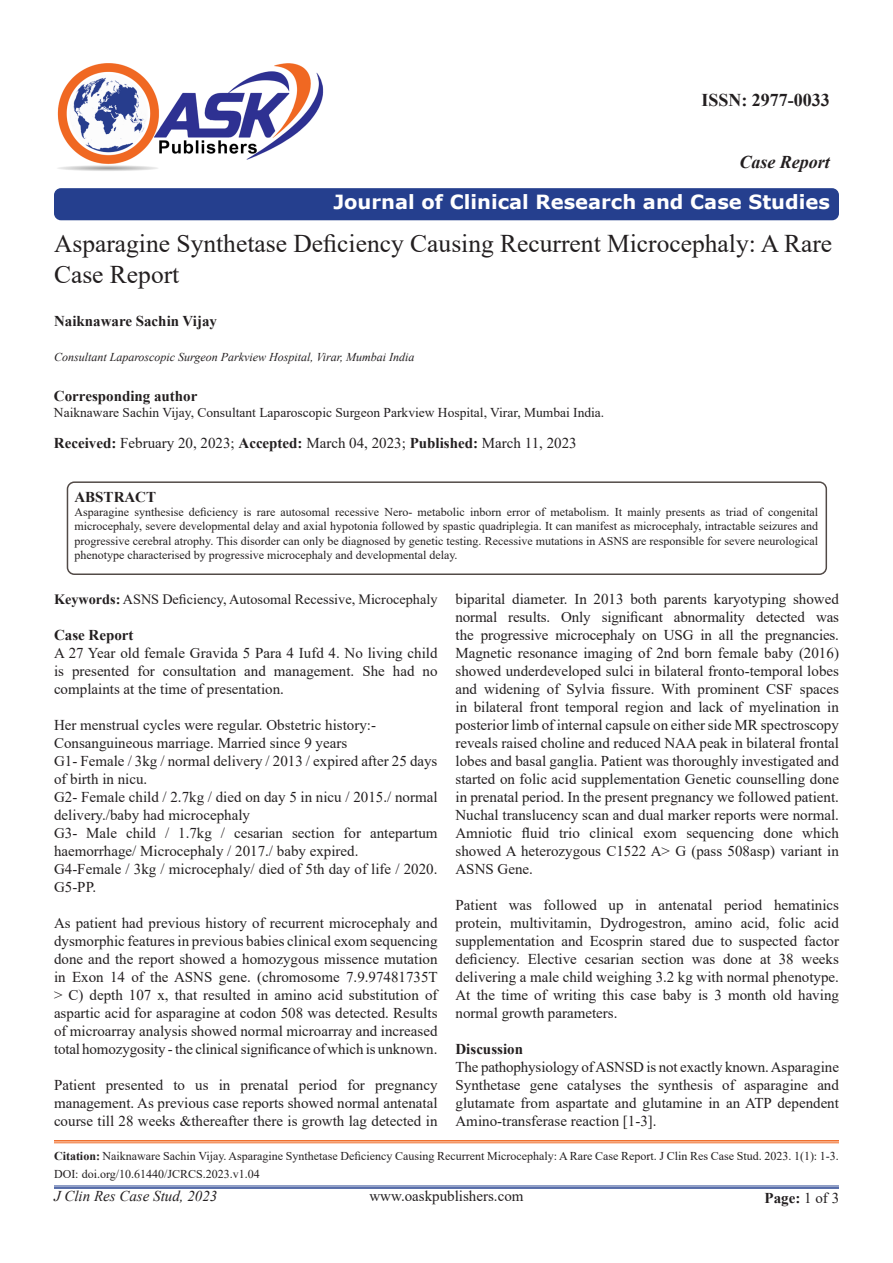
<style>
.page{position:relative;width:893px;height:1263px;background:#fff}
.page>*{position:absolute;margin:0;border:0;box-sizing:border-box;transform-origin:0 0}
.t1{font:25.5px/30.6px "Times New Roman";color:#231f20}
.t2{font:700 19.5px "Verdana";color:#fff}
.t3{font:700 18px "Times New Roman";color:#231f20}
.t4{font:italic 700 18px "Times New Roman";color:#231f20}
.t5{font:15px/18px "Times New Roman";color:#231f20;text-align:justify}
.t6{font:700 15px "Times New Roman";color:#231f20}
.t7{font:italic 15px "Times New Roman";color:#231f20}
.t8{font:14.25px "Times New Roman";color:#231f20}
.t9{font:13.5px "Times New Roman";color:#231f20}
.t10{font:12px/14.4px "Times New Roman";color:#231f20;text-align:justify}
.t11{font:italic 12px "Times New Roman";color:#231f20}
.s1{font-weight:700}
.s2{font-weight:400}
</style>
<div class="page">
<hr style="left:54px;top:1186px;width:785px;height:1px;background:#24418f">
<hr style="left:54px;top:1187px;width:785px;height:2px;background:#24418f">
<div style="left:67px;top:481px;width:760px;height:94px;border:2px solid #524a47;border-radius:7px"></div>
<div style="left:54px;top:188px;width:785px;height:32px;background:#253f8e;border-radius:7px"></div>
<hr style="left:54px;top:1140px;width:785px;height:1px;background:#f06822">
<hr style="left:54px;top:1142px;width:785px;height:1px;background:#f06822">
<img style="left:57px;top:63px;width:267px;height:108px">
<p class="t3" style="left:701px;top:87px;width:130px">ISSN: 2977-0033</p>
<p class="t4" style="left:739px;top:150px;width:92px">Case Report</p>
<p class="t2" style="left:333px;top:188px;width:498px">Journal of Clinical Research and Case Studies</p>
<p class="t1" style="left:54px;top:227px;width:780px">Asparagine Synthetase Deficiency Causing Recurrent Microcephaly: A Rare<br>Case Report</p>
<p class="t6" style="left:54px;top:310px;width:165px">Naiknaware Sachin Vijay</p>
<p class="t11" style="left:54px;top:349px;width:362px">Consultant Laparoscopic Surgeon Parkview Hospital, Virar, Mumbai India</p>
<p class="t6" style="left:54px;top:385px;width:145px">Corresponding author</p>
<p class="t9" style="left:54px;top:403px;width:552px">Naiknaware Sachin Vijay, Consultant Laparoscopic Surgeon Parkview Hospital, Virar, Mumbai India.</p>
<p class="t5" style="left:54px;top:433px;width:524px"><span class="s1">Received:</span> February 20, 2023; <span class="s1">Accepted:</span> March 04, 2023; <span class="s1">Published:</span> March 11, 2023</p>
<p class="t6" style="left:74px;top:486px;width:83px">ABSTRACT</p>
<p class="t10" style="left:74px;top:504px;width:745px">Asparagine synthesise deficiency is rare autosomal recessive Nero- metabolic inborn error of metabolism. It mainly presents as triad of congenital microcephaly, severe developmental delay and axial hypotonia followed by spastic quadriplegia. It can manifest as microcephaly, intractable seizures and progressive cerebral atrophy. This disorder can only be diagnosed by genetic testing. Recessive mutations in ASNS are responsible for severe neurological phenotype characterised by progressive microcephaly and developmental delay.</p>
<p class="t8" style="left:54px;top:589px;width:385px"><span class="s1">Keywords:</span> ASNS Deficiency, Autosomal Recessive, Microcephaly</p>
<p class="t6" style="left:54px;top:624px;width:81px">Case Report</p>
<p class="t5" style="left:54px;top:643px;width:385px">A 27 Year old female Gravida 5 Para 4 Iufd 4. No living child is presented for consultation and management. She had no complaints at the time of presentation.</p>
<p class="t5" style="left:54px;top:715px;width:323px">Her menstrual cycles were regular. Obstetric history:-</p>
<p class="t5" style="left:54px;top:733px;width:295px">Consanguineous marriage. Married since 9 years</p>
<p class="t5" style="left:54px;top:751px;width:385px">G1- Female / 3kg / normal delivery / 2013 / expired after 25 days of birth in nicu.</p>
<p class="t5" style="left:54px;top:787px;width:385px">G2- Female child / 2.7kg / died on day 5 in nicu / 2015./ normal delivery./baby had microcephaly</p>
<p class="t5" style="left:54px;top:823px;width:385px">G3- Male child / 1.7kg / cesarian section for antepartum haemorrhage/ Microcephaly / 2017./ baby expired.</p>
<p class="t5" style="left:54px;top:859px;width:385px">G4-Female / 3kg / microcephaly/ died of 5th day of life / 2020.<br>G5-PP.</p>
<p class="t5" style="left:54px;top:913px;width:385px">As patient had previous history of recurrent microcephaly and dysmorphic features in previous babies clinical exom sequencing done and the report showed a homozygous missence mutation in Exon 14 of the ASNS gene. (chromosome 7.9.97481735T &gt; C) depth 107 x, that resulted in amino acid substitution of aspartic acid for asparagine at codon 508 was detected. Results of microarray analysis showed normal microarray and increased total homozygosity - the clinical significance of which is unknown.</p>
<p class="t5" style="left:54px;top:1075px;width:385px">Patient presented to us in prenatal period for pregnancy management. As previous case reports showed normal antenatal course till 28 weeks &amp;thereafter there is growth lag detected in</p>
<p class="t5" style="left:455px;top:589px;width:385px">biparital diameter. In 2013 both parents karyotyping showed normal results. Only significant abnormality detected was the progressive microcephaly on USG in all the pregnancies.<br>Magnetic resonance imaging of 2nd born female baby (2016) showed underdeveloped sulci in bilateral fronto-temporal lobes and widening of Sylvia fissure. With prominent CSF spaces in bilateral front temporal region and lack of myelination in posterior limb of internal capsule on either side MR spectroscopy reveals raised choline and reduced NAA peak in bilateral frontal lobes and basal ganglia. Patient was thoroughly investigated and started on folic acid supplementation Genetic counselling done in prenatal period. In the present pregnancy we followed patient.<br>Nuchal translucency scan and dual marker reports were normal.<br>Amniotic fluid trio clinical exom sequencing done which showed A heterozygous C1522 A&gt; G (pass 508asp) variant in ASNS Gene.</p>
<p class="t5" style="left:455px;top:895px;width:385px">Patient was followed up in antenatal period hematinics protein, multivitamin, Dydrogestron, amino acid, folic acid supplementation and Ecosprin stared due to suspected factor deficiency. Elective cesarian section was done at 38 weeks delivering a male child weighing 3.2 kg with normal phenotype.<br>At the time of writing this case baby is 3 month old having normal growth parameters.</p>
<p class="t6" style="left:455px;top:1038px;width:69px">Discussion</p>
<p class="t5" style="left:455px;top:1057px;width:385px">The pathophysiology of ASNSD is not exactly known. Asparagine Synthetase gene catalyses the synthesis of asparagine and glutamate from aspartate and glutamine in an ATP dependent Amino-transferase reaction [1-3].</p>
<p class="t10" style="left:54px;top:1148px;width:786px"><span class="s1">Citation:</span> Naiknaware Sachin Vijay. Asparagine Synthetase Deficiency Causing Recurrent Microcephaly: A Rare Case Report. J Clin Res Case Stud. 2023. 1(1): 1-3.</p>
<p class="t10" style="left:54px;top:1166px;width:207px">DOI: doi.org/10.61440/JCRCS.2023.v1.04</p>
<p class="t7" style="left:54px;top:1186px;width:165px">J Clin Res Case Stud, 2023</p>
<p class="t5" style="left:369px;top:1187px;width:156px">www.oaskpublishers.com</p>
<p class="t6" style="left:765px;top:1187px;width:76px">Page: <span class="s2">1 of 3</span></p>
</div>
